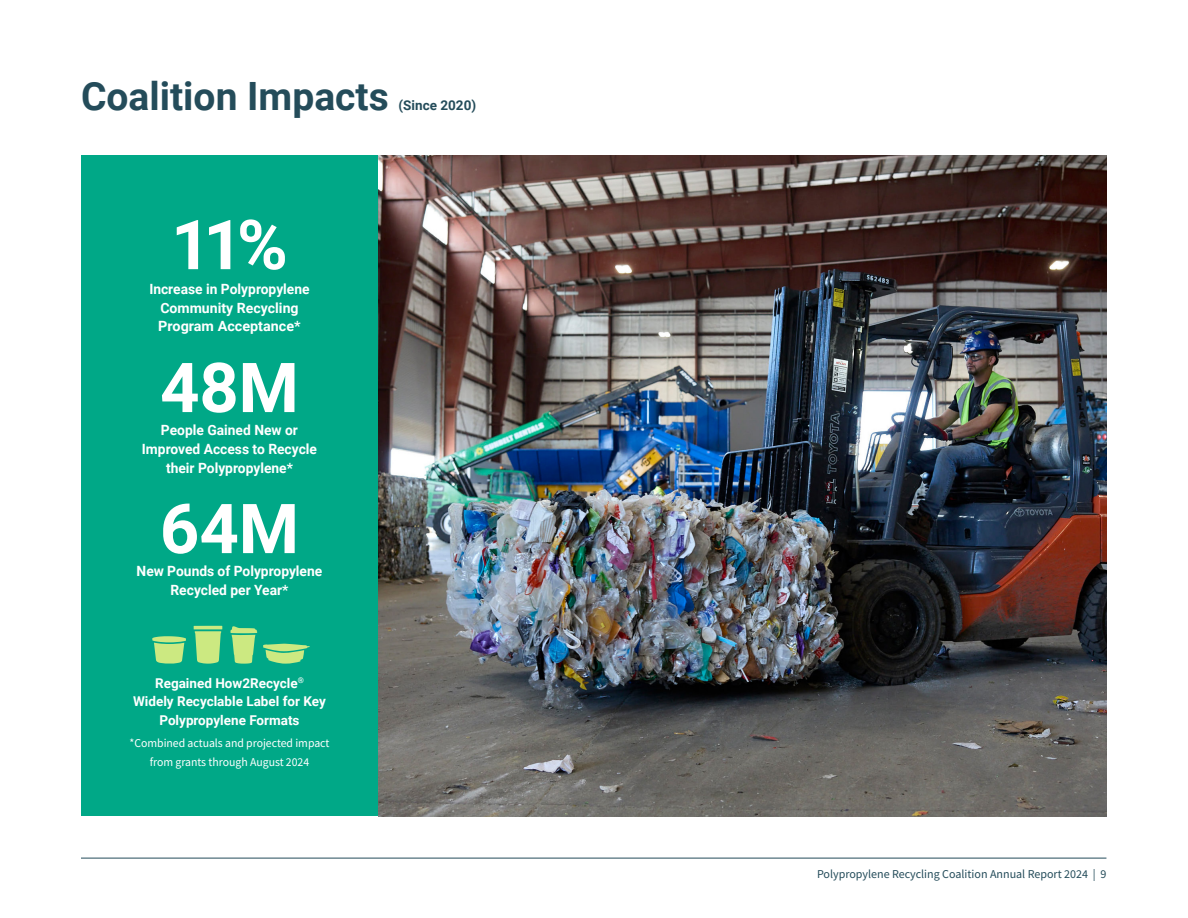
<style>
.page{position:relative;width:1188px;height:918px;background:#fff}
.page>*{position:absolute;margin:0;border:0;box-sizing:border-box;transform-origin:0 0}
.t1{font:700 69px/141.9px "Roboto";letter-spacing:-.005em;color:#fff}
.t2{font:700 39px "Roboto";color:#244c5a}
.t3{font:700 14.1px/18.8px "Roboto";color:#fff;text-align:center}
.t4{font:700 13.5px/18.8px "Roboto";color:#fff;text-align:center}
.t5{font:700 13.5px "Roboto";color:#244c5a}
.t6{font:12px/18.8px "Source Sans Pro";color:#fff;text-align:center}
.t7{font:12px "Source Sans Pro";color:#244c5a}
</style>
<div class="page">
<hr style="left:81px;top:858px;width:1025px;height:1px;background:#244c5a">
<img style="left:378px;top:156px;width:729px;height:660px">
<div style="left:81px;top:156px;width:297px;height:660px;background:#00a887"></div>
<svg style="left:194px;top:626px;width:28px;height:38px"></svg>
<svg style="left:230px;top:626px;width:27px;height:38px"></svg>
<svg style="left:263px;top:644px;width:47px;height:20px"></svg>
<svg style="left:152px;top:636px;width:34px;height:28px"></svg>
<h2 class="t2" style="left:81px;top:69px;width:309px">Coalition Impacts</h2>
<p class="t5" style="left:399px;top:96px;width:79px">(Since 2020)</p>
<h1 class="t1" style="left:160px;top:171px;width:141px">11%<br>48M<br>64M</h1>
<p class="t3" style="left:149px;top:279px;width:162px">Increase in Polypropylene<br>Community Recycling<br>Program Acceptance*</p>
<p class="t3" style="left:142px;top:420px;width:177px">People Gained New or<br>Improved Access to Recycle their Polypropylene*</p>
<p class="t3" style="left:137px;top:561px;width:187px">New Pounds of Polypropylene<br>Recycled per Year*</p>
<p class="t4" style="left:133px;top:673px;width:194px">Regained How2Recycle<sup>®<br></sup>Widely Recyclable Label for Key<br>Polypropylene Formats</p>
<p class="t6" style="left:130px;top:734px;width:201px">*Combined actuals and projected impact from grants through August 2024</p>
<p class="t7" style="left:817px;top:866px;width:291px">Polypropylene Recycling Coalition Annual Report 2024 | 9</p>
</div>
